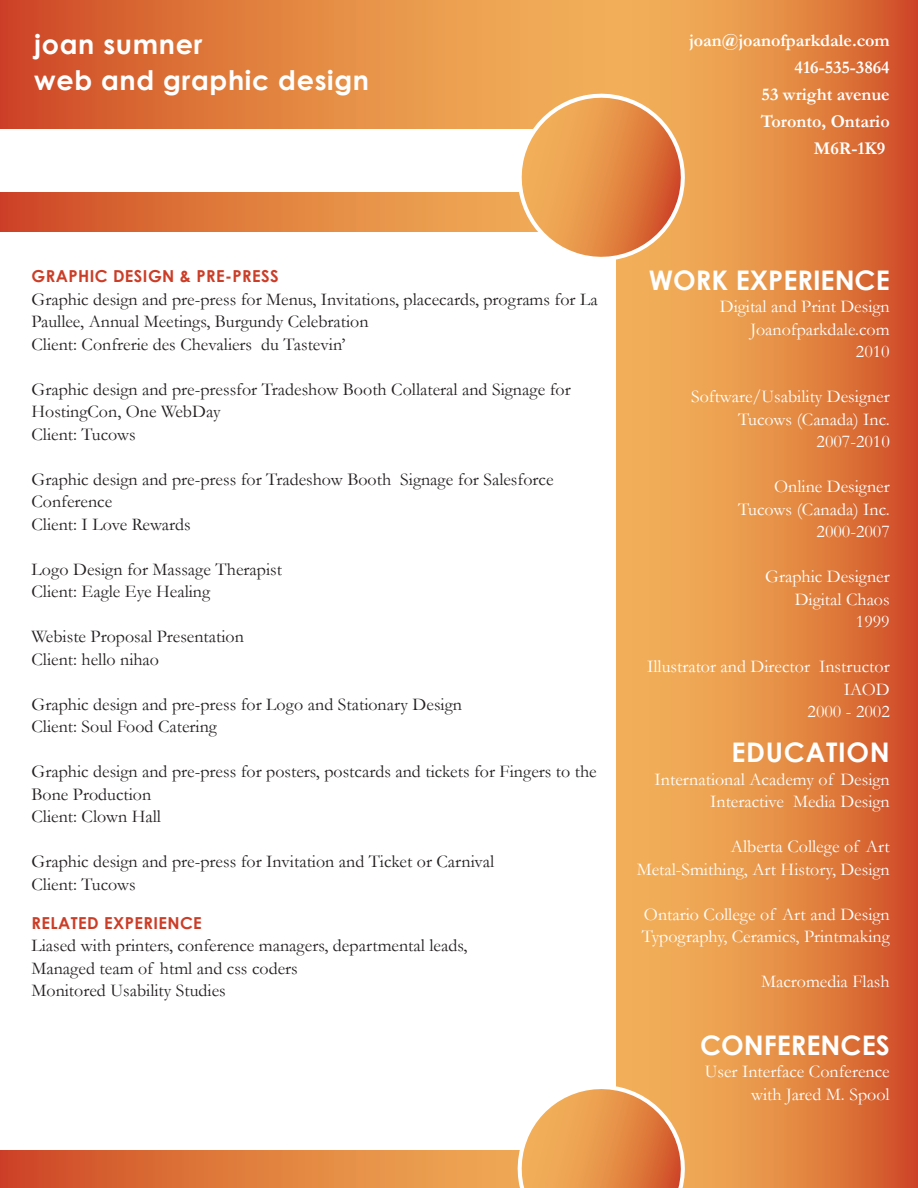
<style>
.page{position:relative;width:918px;height:1188px;background:#fff}
.page>*{position:absolute;margin:0;border:0;box-sizing:border-box;transform-origin:0 0}
.t1{font:700 27px/36px "Century Gothic";letter-spacing:.025em;color:#fff}
.t2{font:700 27px "Century Gothic";color:#fff}
.t3{font:18px/22.5px "Garamond";color:#231f20}
.t4{font:18px/22.5px "Garamond";color:#fff;text-align:right}
.t5{font:700 18px/27px "Garamond";color:#fff;text-align:right}
.t6{font:700 16.5px "Century Gothic";letter-spacing:.025em;color:#cc3d27}
</style>
<div class="page">
<div style="left:0;top:0;width:616px;height:128px;background:linear-gradient(to right,#cf4d27,#f5bb5d)"></div>
<svg style="left:0;top:1150px;width:509px;height:38px;background:#df7b3d"></svg>
<svg style="left:0;top:192px;width:509px;height:39px;background:#df7b3d"></svg>
<svg style="left:616px;top:0;width:302px;height:1188px;background:#e48844"></svg>
<svg style="left:509px;top:85px;width:185px;height:185px;background:#eca667"></svg>
<svg style="left:509px;top:1076px;width:185px;height:112px"></svg>
<h1 class="t1" style="left:34px;top:25px;width:336px">joan sumner<br>web and graphic design</h1>
<p class="t5" style="left:689px;top:27px;width:202px">joan@joanofparkdale.com<br>416-535-3864<br>53 wright avenue<br>Toronto, Ontario<br>M6R-1K9</p>
<p class="t6" style="left:32px;top:266px;width:249px">GRAPHIC DESIGN &amp; PRE-PRESS</p>
<p class="t3" style="left:32px;top:288px;width:568px">Graphic design and pre-press for Menus, Invitations, placecards, programs for La<br>Paullee, Annual Meetings, Burgundy Celebration<br>Client: Confrerie des Chevaliers du Tastevin’</p>
<p class="t3" style="left:32px;top:378px;width:541px">Graphic design and pre-pressfor Tradeshow Booth Collateral and Signage for<br>HostingCon, One WebDay<br>Client: Tucows</p>
<p class="t3" style="left:32px;top:468px;width:524px">Graphic design and pre-press for Tradeshow Booth Signage for Salesforce<br>Conference<br>Client: I Love Rewards</p>
<p class="t3" style="left:32px;top:558px;width:252px">Logo Design for Massage Therapist<br>Client: Eagle Eye Healing</p>
<p class="t3" style="left:32px;top:626px;width:214px">Webiste Proposal Presentation<br>Client: hello nihao</p>
<p class="t3" style="left:32px;top:693px;width:432px">Graphic design and pre-press for Logo and Stationary Design<br>Client: Soul Food Catering</p>
<p class="t3" style="left:32px;top:761px;width:567px">Graphic design and pre-press for posters, postcards and tickets for Fingers to the<br>Bone Production<br>Client: Clown Hall</p>
<p class="t3" style="left:32px;top:851px;width:464px">Graphic design and pre-press for Invitation and Ticket or Carnival<br>Client: Tucows</p>
<p class="t6" style="left:32px;top:912px;width:172px">RELATED EXPERIENCE</p>
<p class="t3" style="left:32px;top:935px;width:437px">Liased with printers, conference managers, departmental leads,<br>Managed team of html and css coders<br>Monitored Usability Studies</p>
<h1 class="t2" style="left:649px;top:263px;width:242px">WORK EXPERIENCE</h1>
<p class="t4" style="left:720px;top:296px;width:171px">Digital and Print Design<br>Joanofparkdale.com<br>2010</p>
<p class="t4" style="left:691px;top:386px;width:200px">Software/Usability Designer<br>Tucows (Canada) Inc.<br>2007-2010</p>
<p class="t4" style="left:738px;top:476px;width:153px">Online Designer<br>Tucows (Canada) Inc.<br>2000-2007</p>
<p class="t4" style="left:765px;top:566px;width:126px">Graphic Designer<br>Digital Chaos<br>1999</p>
<p class="t4" style="left:647px;top:656px;width:244px">Illustrator and Director Instructor<br>IAOD<br>2000 - 2002</p>
<h1 class="t1" style="left:732px;top:734px;width:160px">EDUCATION</h1>
<p class="t4" style="left:655px;top:768px;width:237px">International Academy of Design<br>Interactive Media Design</p>
<p class="t4" style="left:637px;top:836px;width:255px">Alberta College of Art<br>Metal-Smithing, Art History, Design</p>
<p class="t4" style="left:642px;top:903px;width:249px;text-align:left">Ontario College of Art and Design<br>Typography, Ceramics, Printmaking</p>
<p class="t4" style="left:761px;top:971px;width:130px">Macromedia Flash</p>
<h1 class="t2" style="left:700px;top:1028px;width:191px">CONFERENCES</h1>
<p class="t4" style="left:705px;top:1061px;width:187px">User Interface Conference with Jared M. Spool</p>
</div>
